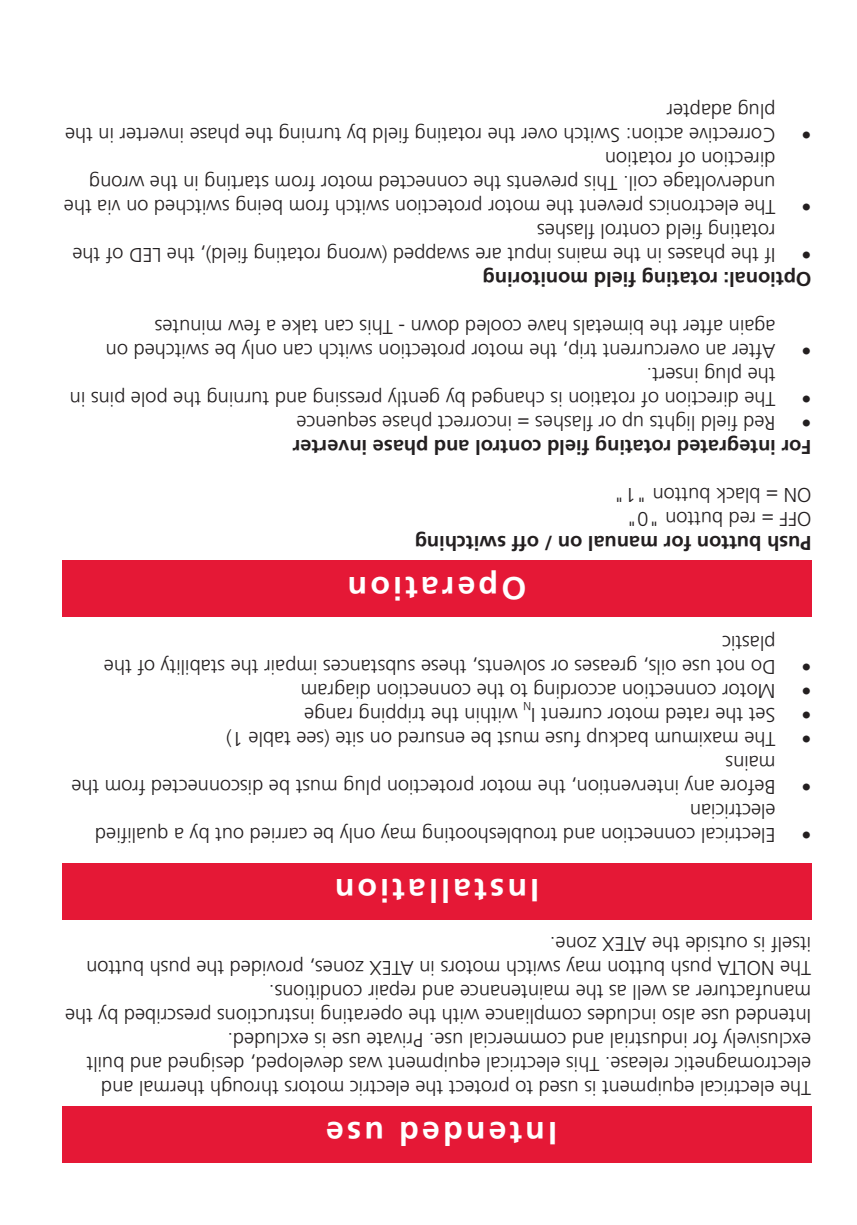
<style>
.page{position:relative;width:857px;height:1225px;background:#fff}
.page>*{position:absolute;margin:0;border:0;box-sizing:border-box;transform-origin:0 0}
.t1{font:700 32px "Frutiger LT Std";letter-spacing:.1em;color:#fff}
.t2{font:300 20px/24px "Frutiger LT Std";color:#231f20}
.t3{font:700 20px "Frutiger LT Std";color:#231f20}
</style>
<div class="page">
<div style="left:62px;top:560px;width:749px;height:57px;background:#e51836"></div>
<div style="left:62px;top:863px;width:749px;height:56px;background:#e51836"></div>
<div style="left:62px;top:1106px;width:748px;height:56px;background:#e51836"></div>
<p class="t2" style="left:775px;top:122px;width:110px;rotate:-180deg">plug adapter</p>
<p class="t2" style="left:775px;top:194px;width:711px;rotate:-180deg">undervoltage coil. This prevents the connected motor from starting in the wrong direction of rotation<br>Corrective action: Switch over the rotating field by turning the phase inverter in the</p>
<p class="t2" style="left:811px;top:146px;width:11px;rotate:-180deg">•</p>
<p class="t2" style="left:775px;top:242px;width:712px;rotate:-180deg">rotating field control flashes<br>The electronics prevent the motor protection switch from being switched on via the</p>
<p class="t2" style="left:811px;top:218px;width:11px;rotate:-180deg">•</p>
<p class="t2" style="left:775px;top:266px;width:704px;rotate:-180deg">If the phases in the mains input are swapped (wrong rotating field), the LED of the</p>
<p class="t2" style="left:811px;top:266px;width:11px;rotate:-180deg">•</p>
<p class="t3" style="left:811px;top:290px;width:330px;rotate:-180deg">Optional: rotating field monitoring</p>
<p class="t2" style="left:775px;top:338px;width:622px;rotate:-180deg">again after the bimetals have cooled down - This can take a few minutes</p>
<p class="t2" style="left:775px;top:386px;width:670px;rotate:-180deg">the plug insert.<br>After an overcurrent trip, the motor protection switch can only be switched on</p>
<p class="t2" style="left:811px;top:362px;width:11px;rotate:-180deg">•</p>
<p class="t2" style="left:775px;top:410px;width:707px;rotate:-180deg">The direction of rotation is changed by gently pressing and turning the pole pins in</p>
<p class="t2" style="left:811px;top:410px;width:11px;rotate:-180deg">•</p>
<p class="t2" style="left:775px;top:434px;width:480px;rotate:-180deg">Red field lights up or flashes = incorrect phase sequence</p>
<p class="t2" style="left:811px;top:434px;width:11px;rotate:-180deg">•</p>
<p class="t3" style="left:811px;top:458px;width:520px;rotate:-180deg">For integrated rotating field control and phase inverter</p>
<p class="t2" style="left:811px;top:530px;width:199px;rotate:-180deg">OFF = red button "0"<br>ON = black button "1"</p>
<p class="t3" style="left:811px;top:554px;width:398px;rotate:-180deg">Push button for manual on / off switching</p>
<h1 class="t1" style="left:526px;top:606px;width:180px;rotate:-180deg">Operation</h1>
<p class="t2" style="left:775px;top:655px;width:55px;rotate:-180deg">plastic</p>
<p class="t2" style="left:775px;top:679px;width:672px;rotate:-180deg">Do not use oils, greases or solvents, these substances impair the stability of the</p>
<p class="t2" style="left:811px;top:679px;width:11px;rotate:-180deg">•</p>
<p class="t2" style="left:775px;top:703px;width:476px;rotate:-180deg">Motor connection according to the connection diagram</p>
<p class="t2" style="left:811px;top:703px;width:11px;rotate:-180deg">•</p>
<p class="t2" style="left:775px;top:727px;width:472px;rotate:-180deg">Set the rated motor current I<sub>N</sub> within the tripping range</p>
<p class="t2" style="left:811px;top:727px;width:11px;rotate:-180deg">•</p>
<p class="t2" style="left:775px;top:775px;width:550px;rotate:-180deg">mains<br>The maximum backup fuse must be ensured on site (see table 1)</p>
<p class="t2" style="left:811px;top:751px;width:11px;rotate:-180deg">•</p>
<p class="t2" style="left:775px;top:823px;width:705px;rotate:-180deg">electrician<br>Before any intervention, the motor protection plug must be disconnected from the</p>
<p class="t2" style="left:811px;top:799px;width:11px;rotate:-180deg">•</p>
<p class="t2" style="left:775px;top:847px;width:681px;rotate:-180deg">Electrical connection and troubleshooting may only be carried out by a qualified</p>
<p class="t2" style="left:811px;top:847px;width:11px;rotate:-180deg">•</p>
<h1 class="t1" style="left:539px;top:909px;width:206px;rotate:-180deg">Installation</h1>
<p class="t2" style="left:810px;top:1100px;width:747px;rotate:-180deg">The electrical equipment is used to protect the electric motors through thermal and electromagnetic release. This electrical equipment was developed, designed and built exclusively for industrial and commercial use. Private use is excluded.<br>Intended use also includes compliance with the operating instructions prescribed by the manufacturer as well as the maintenance and repair conditions.<br>The NOLTA push button may switch motors in ATEX zones, provided the push button itself is outside the ATEX zone.</p>
<h1 class="t1" style="left:556px;top:1152px;width:232px;rotate:-180deg">Intended use</h1>
</div>
